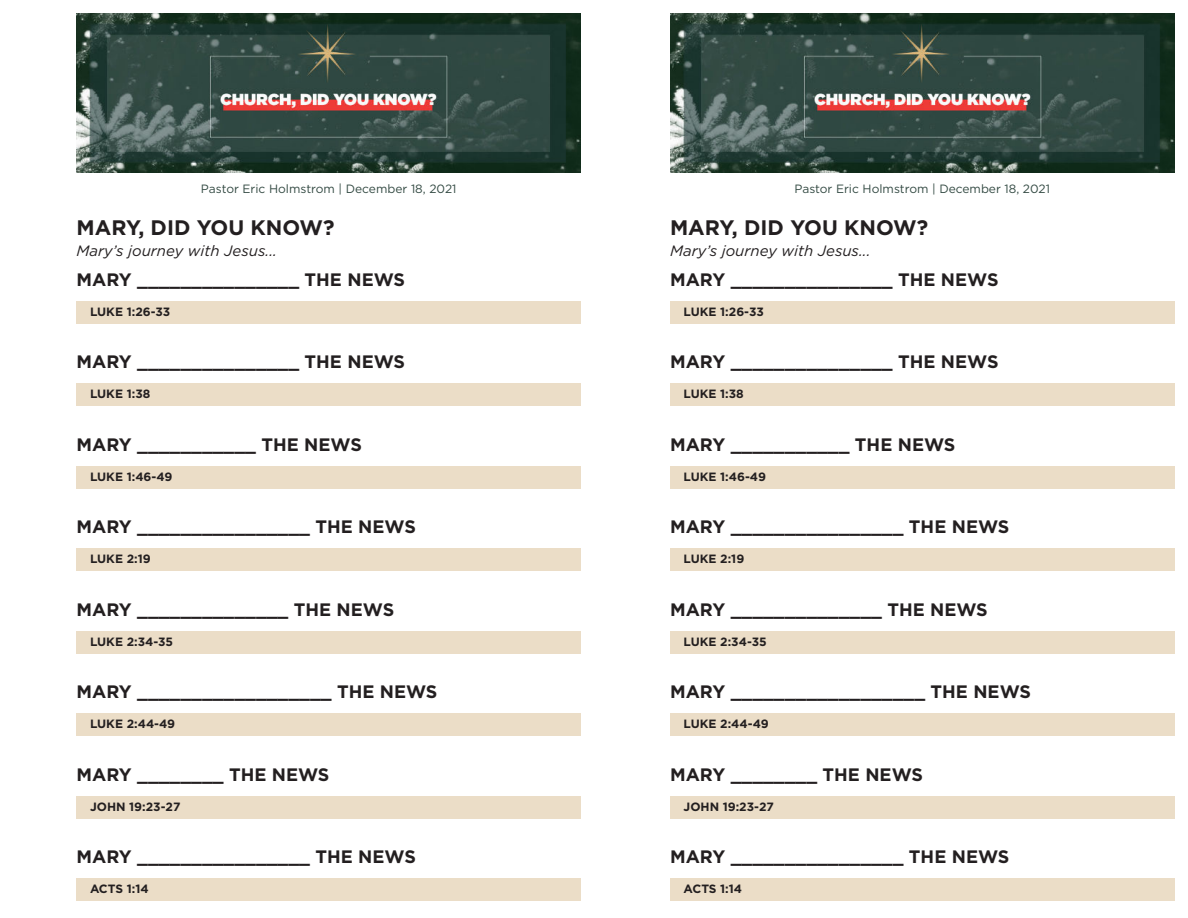
<style>
.page{position:relative;width:1188px;height:918px;background:#fff}
.page>*{position:absolute;margin:0;border:0;box-sizing:border-box;transform-origin:0 0}
.t1{font:700 21px "Gotham";color:#231f20}
.t2{font:700 18px "Gotham";color:#231f20}
.t3{font:italic 15px "Gotham";color:#231f20}
.t4{font:700 12px "Gotham";color:#231f20}
.t5{font:12px "Gotham";color:#334a43}
</style>
<div class="page">
<div style="left:77px;top:301px;width:504px;height:23px;background:#ebddc7"></div>
<div style="left:77px;top:383px;width:504px;height:23px;background:#ebddc7"></div>
<div style="left:77px;top:466px;width:504px;height:23px;background:#ebddc7"></div>
<div style="left:77px;top:548px;width:504px;height:23px;background:#ebddc7"></div>
<div style="left:77px;top:631px;width:504px;height:23px;background:#ebddc7"></div>
<div style="left:77px;top:713px;width:504px;height:23px;background:#ebddc7"></div>
<div style="left:77px;top:796px;width:504px;height:23px;background:#ebddc7"></div>
<div style="left:77px;top:878px;width:504px;height:23px;background:#ebddc7"></div>
<img style="left:77px;top:14px;width:504px;height:159px">
<div style="left:670px;top:301px;width:505px;height:23px;background:#ebddc7"></div>
<div style="left:670px;top:383px;width:505px;height:23px;background:#ebddc7"></div>
<div style="left:670px;top:466px;width:505px;height:23px;background:#ebddc7"></div>
<div style="left:670px;top:548px;width:505px;height:23px;background:#ebddc7"></div>
<div style="left:670px;top:631px;width:505px;height:23px;background:#ebddc7"></div>
<div style="left:670px;top:713px;width:505px;height:23px;background:#ebddc7"></div>
<div style="left:670px;top:796px;width:505px;height:23px;background:#ebddc7"></div>
<div style="left:670px;top:878px;width:505px;height:23px;background:#ebddc7"></div>
<img style="left:670px;top:14px;width:504px;height:159px">
<p class="t5" style="left:201px;top:183px;width:257px">Pastor Eric Holmstrom | December 18, 2021</p>
<p class="t1" style="left:77px;top:218px;width:260px">MARY, DID YOU KNOW?</p>
<p class="t3" style="left:77px;top:244px;width:202px">Mary’s journey with Jesus...</p>
<p class="t2" style="left:77px;top:272px;width:330px">MARY _______________ THE NEWS</p>
<p class="t4" style="left:90px;top:306px;width:82px">LUKE 1:26-33</p>
<p class="t2" style="left:77px;top:354px;width:330px">MARY _______________ THE NEWS</p>
<p class="t4" style="left:90px;top:389px;width:62px">LUKE 1:38</p>
<p class="t2" style="left:77px;top:437px;width:287px">MARY ___________ THE NEWS</p>
<p class="t4" style="left:90px;top:471px;width:84px">LUKE 1:46-49</p>
<p class="t2" style="left:77px;top:519px;width:341px">MARY ________________ THE NEWS</p>
<p class="t4" style="left:90px;top:554px;width:62px">LUKE 2:19</p>
<p class="t2" style="left:77px;top:602px;width:319px">MARY ______________ THE NEWS</p>
<p class="t4" style="left:90px;top:636px;width:85px">LUKE 2:34-35</p>
<p class="t2" style="left:77px;top:684px;width:362px">MARY __________________ THE NEWS</p>
<p class="t4" style="left:90px;top:719px;width:87px">LUKE 2:44-49</p>
<p class="t2" style="left:77px;top:767px;width:254px">MARY ________ THE NEWS</p>
<p class="t4" style="left:90px;top:801px;width:92px">JOHN 19:23-27</p>
<p class="t2" style="left:77px;top:849px;width:341px">MARY ________________ THE NEWS</p>
<p class="t4" style="left:90px;top:884px;width:60px">ACTS 1:14</p>
<p class="t5" style="left:795px;top:183px;width:257px">Pastor Eric Holmstrom | December 18, 2021</p>
<p class="t1" style="left:670px;top:218px;width:260px">MARY, DID YOU KNOW?</p>
<p class="t3" style="left:670px;top:244px;width:202px">Mary’s journey with Jesus...</p>
<p class="t2" style="left:670px;top:272px;width:330px">MARY _______________ THE NEWS</p>
<p class="t4" style="left:684px;top:306px;width:82px">LUKE 1:26-33</p>
<p class="t2" style="left:670px;top:354px;width:330px">MARY _______________ THE NEWS</p>
<p class="t4" style="left:684px;top:389px;width:62px">LUKE 1:38</p>
<p class="t2" style="left:670px;top:437px;width:287px">MARY ___________ THE NEWS</p>
<p class="t4" style="left:684px;top:471px;width:84px">LUKE 1:46-49</p>
<p class="t2" style="left:670px;top:519px;width:341px">MARY ________________ THE NEWS</p>
<p class="t4" style="left:684px;top:554px;width:62px">LUKE 2:19</p>
<p class="t2" style="left:670px;top:602px;width:319px">MARY ______________ THE NEWS</p>
<p class="t4" style="left:684px;top:636px;width:85px">LUKE 2:34-35</p>
<p class="t2" style="left:670px;top:684px;width:362px">MARY __________________ THE NEWS</p>
<p class="t4" style="left:684px;top:719px;width:87px">LUKE 2:44-49</p>
<p class="t2" style="left:670px;top:767px;width:254px">MARY ________ THE NEWS</p>
<p class="t4" style="left:684px;top:801px;width:92px">JOHN 19:23-27</p>
<p class="t2" style="left:670px;top:849px;width:341px">MARY ________________ THE NEWS</p>
<p class="t4" style="left:684px;top:884px;width:60px">ACTS 1:14</p>
</div>
